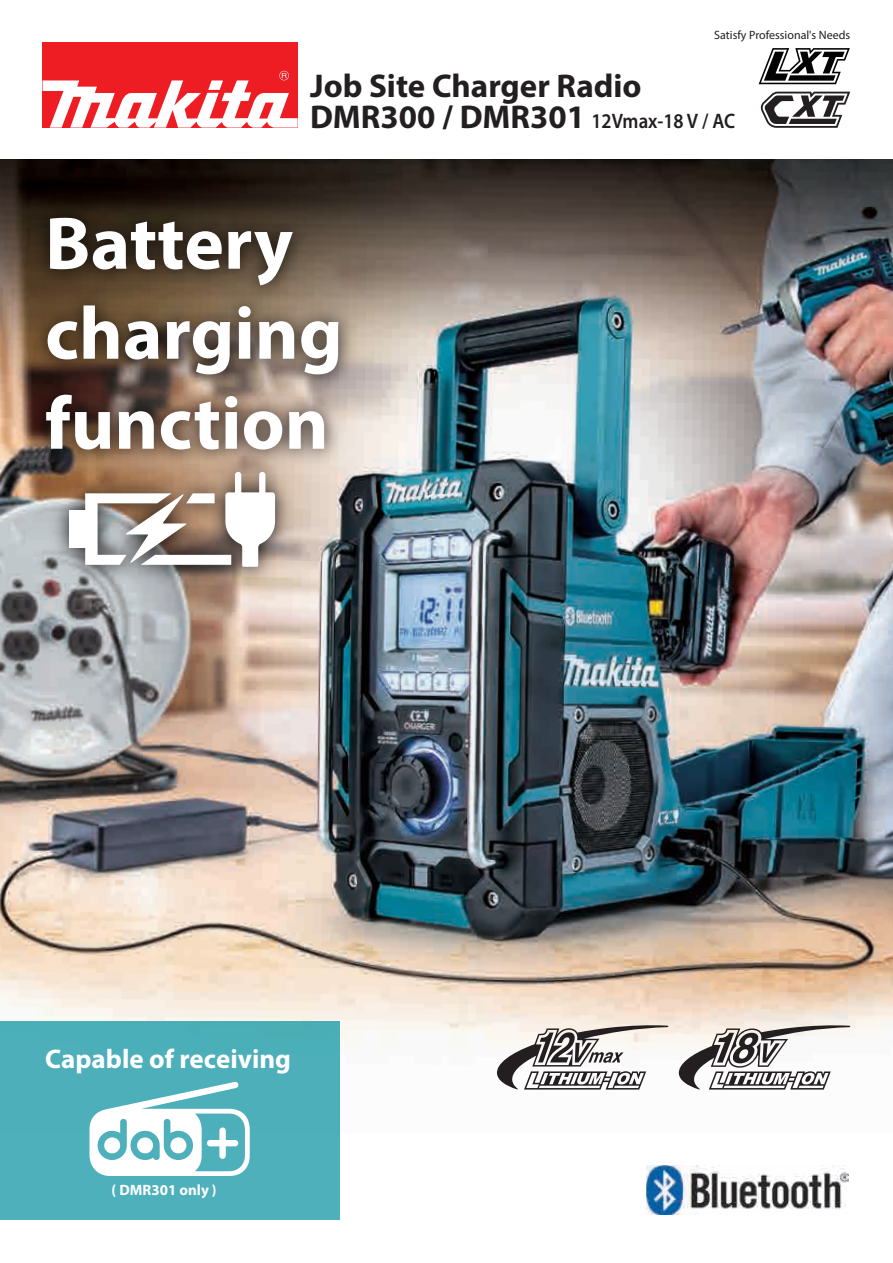
<style>
.page{position:relative;width:893px;height:1263px;background:#fff}
.page>*{position:absolute;margin:0;border:0;box-sizing:border-box;transform-origin:0 0}
.t1{font:700 75px/90px "Myriad Pro";color:#fff}
.t2{font:700 33px "Myriad Pro";color:#231f20}
.t3{font:700 27px "Myriad Pro";color:#fff}
.t4{font:700 15px "Myriad Pro";color:#fff}
.t5{font:12px "Myriad Pro";color:#231f20}
.s1{font-weight:600;font-size:21px}
</style>
<div class="page">
<img style="left:0;top:159px;width:893px;height:973px">
<div style="left:43px;top:43px;width:255px;height:85px;background:#ee1d23"></div>
<svg style="left:43px;top:71px;width:255px;height:57px"></svg>
<svg style="left:759px;top:48px;width:91px;height:36px"></svg>
<svg style="left:760px;top:92px;width:90px;height:36px"></svg>
<img style="left:646px;top:1165px;width:202px;height:50px">
<img style="left:19px;top:180px;width:375px;height:313px">
<svg style="left:678px;top:1025px;width:172px;height:64px"></svg>
<svg style="left:496px;top:1025px;width:172px;height:64px"></svg>
<img style="left:44px;top:446px;width:257px;height:147px">
<div style="left:69px;top:510px;width:20px;height:38px;background:#fff"></div>
<svg style="left:85px;top:472px;width:190px;height:95px"></svg>
<div style="left:0;top:1021px;width:339px;height:199px;background:#4cafba"></div>
<svg style="left:89px;top:1081px;width:161px;height:95px"></svg>
<p class="t5" style="left:714px;top:27px;width:138px">Satisfy Professional's Needs</p>
<p class="t2" style="left:310px;top:64px;width:333px">Job Site Charger Radio</p>
<p class="t2" style="left:310px;top:95px;width:427px">DMR300 / DMR301 <span class="s1">12Vmax-18 V / AC</span></p>
<h1 class="t1" style="left:45px;top:196px;width:299px">Battery charging function</h1>
<p class="t3" style="left:45px;top:1041px;width:247px">Capable of receiving</p>
<p class="t4" style="left:112px;top:1180px;width:106px">( DMR301 only )</p>
</div>
